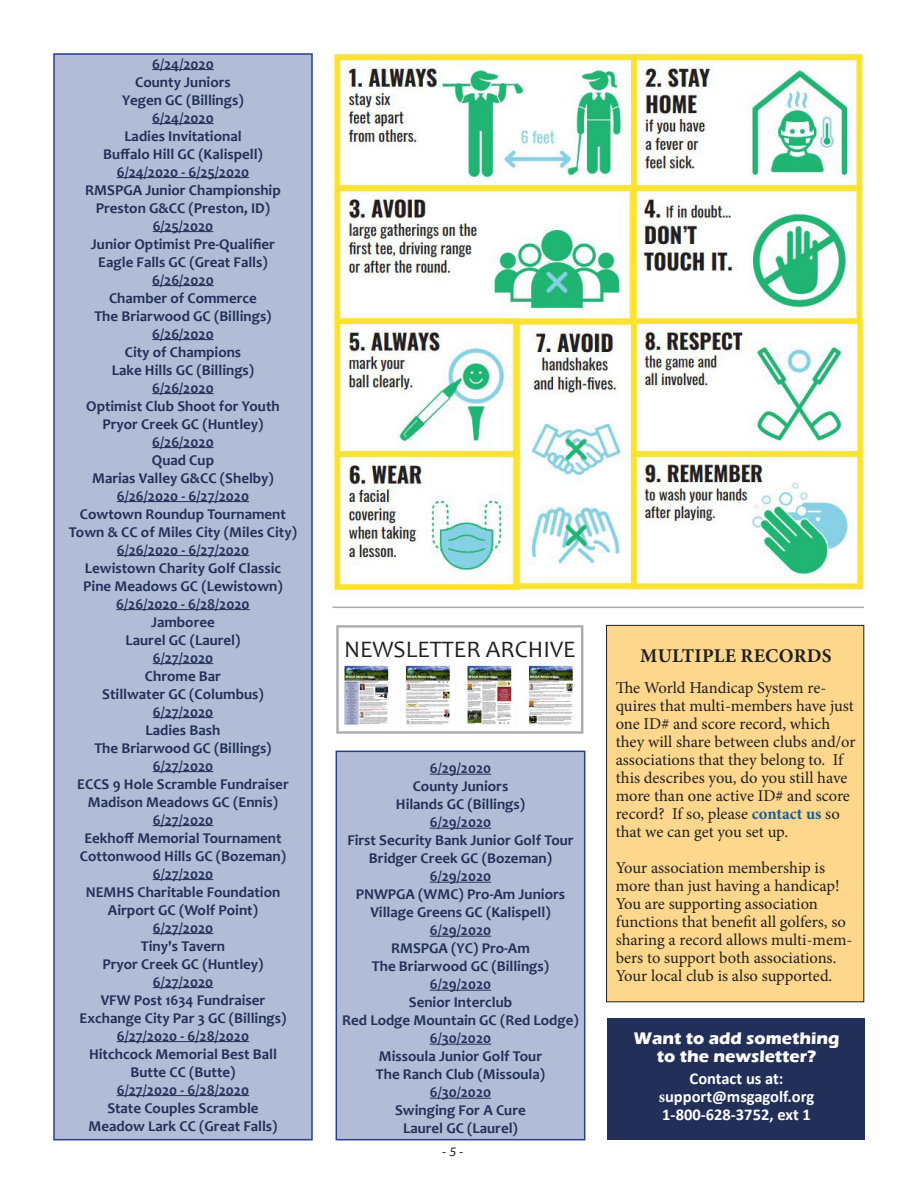
<style>
.page{position:relative;width:918px;height:1188px;background:#fff}
.page>*{position:absolute;margin:0;border:0;box-sizing:border-box;transform-origin:0 0}
.t1{font:23.7px "Candara";color:#231f20}
.t2{font:700 19.5px "Minion Pro";letter-spacing:.01em;color:#231f20}
.t3{font:700 17.25px "Eras ITC";color:#fff}
.t4{font:16.5px/18px "Minion Pro";letter-spacing:-.005em;color:#231f20}
.t5{font:700 16.5px "Calibri";color:#fff}
.t6{font:700 15px "Candara";color:#223059}
.t7{font:italic 13.5px "Calibri";color:#231f20}
.s1{font-weight:700;color:#175d9e}
.s2{font-family:"Minion Pro"}
</style>
<div class="page">
<div style="left:607px;top:1018px;width:258px;height:121px;background:#223059"></div>
<div style="left:336px;top:625px;width:247px;height:109px;border:2px solid #ababaf"></div>
<img style="left:342px;top:665px;width:232px;height:60px">
<hr style="left:333px;top:607px;width:531px;height:1px;background:#ababaf">
<div style="left:607px;top:625px;width:257px;height:377px;background:#fcd78c"></div>
<div style="left:606px;top:625px;width:258px;height:377px;border:1px solid #231f20"></div>
<div style="left:54px;top:54px;width:258px;height:1086px;background:#b3bcd6"></div>
<hr style="left:152px;top:69px;width:62px;height:1px;background:#223059">
<hr style="left:152px;top:123px;width:62px;height:1px;background:#223059">
<hr style="left:117px;top:177px;width:132px;height:1px;background:#223059">
<hr style="left:153px;top:231px;width:60px;height:1px;background:#223059">
<hr style="left:152px;top:285px;width:62px;height:1px;background:#223059">
<hr style="left:152px;top:339px;width:62px;height:1px;background:#223059">
<hr style="left:152px;top:393px;width:62px;height:1px;background:#223059">
<hr style="left:152px;top:447px;width:62px;height:1px;background:#223059">
<hr style="left:117px;top:501px;width:132px;height:1px;background:#223059">
<hr style="left:117px;top:555px;width:132px;height:1px;background:#223059">
<hr style="left:116px;top:609px;width:134px;height:1px;background:#223059">
<hr style="left:153px;top:663px;width:60px;height:1px;background:#223059">
<hr style="left:153px;top:717px;width:60px;height:1px;background:#223059">
<hr style="left:153px;top:771px;width:60px;height:1px;background:#223059">
<hr style="left:153px;top:825px;width:60px;height:1px;background:#223059">
<hr style="left:153px;top:879px;width:60px;height:1px;background:#223059">
<hr style="left:153px;top:933px;width:60px;height:1px;background:#223059">
<hr style="left:153px;top:987px;width:60px;height:1px;background:#223059">
<hr style="left:117px;top:1041px;width:132px;height:1px;background:#223059">
<hr style="left:117px;top:1095px;width:132px;height:1px;background:#223059">
<div style="left:53px;top:53px;width:260px;height:1087px;border:2px solid #253f8e"></div>
<img style="left:328px;top:52px;width:538px;height:542px">
<div style="left:336px;top:751px;width:249px;height:389px;background:#b3bcd6"></div>
<hr style="left:430px;top:774px;width:61px;height:1px;background:#223059">
<hr style="left:430px;top:828px;width:61px;height:1px;background:#223059">
<hr style="left:430px;top:882px;width:61px;height:1px;background:#223059">
<hr style="left:430px;top:936px;width:61px;height:1px;background:#223059">
<hr style="left:430px;top:990px;width:61px;height:1px;background:#223059">
<hr style="left:430px;top:1044px;width:61px;height:1px;background:#223059">
<hr style="left:430px;top:1098px;width:61px;height:1px;background:#223059">
<div style="left:336px;top:751px;width:249px;height:389px;border:2px solid #253f8e"></div>
<p class="t6" style="left:152px;top:54px;width:63px">6/24/2020</p>
<p class="t6" style="left:135px;top:72px;width:97px">County Juniors</p>
<p class="t6" style="left:122px;top:90px;width:123px">Yegen GC (Billings)</p>
<p class="t6" style="left:152px;top:108px;width:63px">6/24/2020</p>
<p class="t6" style="left:124px;top:126px;width:119px">Ladies Invitational</p>
<p class="t6" style="left:103px;top:144px;width:161px">Buffalo Hill GC (Kalispell)</p>
<p class="t6" style="left:117px;top:162px;width:134px">6/24/2020 - 6/25/2020</p>
<p class="t6" style="left:85px;top:180px;width:197px">RMSPGA Junior Championship</p>
<p class="t6" style="left:96px;top:198px;width:176px">Preston G&amp;CC (Preston, ID)</p>
<p class="t6" style="left:153px;top:216px;width:62px">6/25/2020</p>
<p class="t6" style="left:91px;top:234px;width:186px">Junior Optimist Pre-Qualifier</p>
<p class="t6" style="left:98px;top:252px;width:171px">Eagle Falls GC (Great Falls)</p>
<p class="t6" style="left:152px;top:270px;width:63px">6/26/2020</p>
<p class="t6" style="left:109px;top:288px;width:149px">Chamber of Commerce</p>
<p class="t6" style="left:94px;top:306px;width:179px">The Briarwood GC (Billings)</p>
<p class="t6" style="left:152px;top:324px;width:63px">6/26/2020</p>
<p class="t6" style="left:125px;top:342px;width:118px">City of Champions</p>
<p class="t6" style="left:112px;top:360px;width:144px">Lake Hills GC (Billings)</p>
<p class="t6" style="left:152px;top:378px;width:63px">6/26/2020</p>
<p class="t6" style="left:86px;top:396px;width:195px">Optimist Club Shoot for Youth</p>
<p class="t6" style="left:102px;top:414px;width:163px">Pryor Creek GC (Huntley)</p>
<p class="t6" style="left:152px;top:432px;width:63px">6/26/2020</p>
<p class="t6" style="left:152px;top:450px;width:64px">Quad Cup</p>
<p class="t6" style="left:92px;top:468px;width:183px">Marias Valley G&amp;CC (Shelby)</p>
<p class="t6" style="left:117px;top:486px;width:134px">6/26/2020 - 6/27/2020</p>
<p class="t6" style="left:80px;top:504px;width:208px">Cowtown Roundup Tournament</p>
<p class="t6" style="left:69px;top:522px;width:230px">Town &amp; CC of Miles City (Miles City)</p>
<p class="t6" style="left:117px;top:540px;width:134px">6/26/2020 - 6/27/2020</p>
<p class="t6" style="left:85px;top:558px;width:198px">Lewistown Charity Golf Classic</p>
<p class="t6" style="left:83px;top:576px;width:201px">Pine Meadows GC (Lewistown)</p>
<p class="t6" style="left:116px;top:594px;width:135px">6/26/2020 - 6/28/2020</p>
<p class="t6" style="left:151px;top:612px;width:65px">Jamboree</p>
<p class="t6" style="left:126px;top:630px;width:116px">Laurel GC (Laurel)</p>
<p class="t6" style="left:153px;top:648px;width:62px">6/27/2020</p>
<p class="t6" style="left:145px;top:666px;width:78px">Chrome Bar</p>
<p class="t6" style="left:102px;top:684px;width:163px">Stillwater GC (Columbus)</p>
<p class="t6" style="left:153px;top:702px;width:62px">6/27/2020</p>
<p class="t6" style="left:146px;top:720px;width:76px">Ladies Bash</p>
<p class="t6" style="left:94px;top:738px;width:179px">The Briarwood GC (Billings)</p>
<p class="t6" style="left:153px;top:756px;width:62px">6/27/2020</p>
<p class="t6" style="left:77px;top:774px;width:213px">ECCS 9 Hole Scramble Fundraiser</p>
<p class="t6" style="left:88px;top:792px;width:192px">Madison Meadows GC (Ennis)</p>
<p class="t6" style="left:153px;top:810px;width:62px">6/27/2020</p>
<p class="t6" style="left:84px;top:828px;width:199px">Eekhoff Memorial Tournament</p>
<p class="t6" style="left:80px;top:846px;width:208px">Cottonwood Hills GC (Bozeman)</p>
<p class="t6" style="left:153px;top:864px;width:62px">6/27/2020</p>
<p class="t6" style="left:86px;top:882px;width:196px">NEMHS Charitable Foundation</p>
<p class="t6" style="left:108px;top:900px;width:152px">Airport GC (Wolf Point)</p>
<p class="t6" style="left:153px;top:918px;width:62px">6/27/2020</p>
<p class="t6" style="left:141px;top:936px;width:86px">Tiny's Tavern</p>
<p class="t6" style="left:102px;top:954px;width:163px">Pryor Creek GC (Huntley)</p>
<p class="t6" style="left:153px;top:972px;width:62px">6/27/2020</p>
<p class="t6" style="left:101px;top:990px;width:166px">VFW Post 1634 Fundraiser</p>
<p class="t6" style="left:80px;top:1008px;width:208px">Exchange City Par 3 GC (Billings)</p>
<p class="t6" style="left:117px;top:1026px;width:134px">6/27/2020 - 6/28/2020</p>
<p class="t6" style="left:89px;top:1044px;width:189px">Hitchcock Memorial Best Ball</p>
<p class="t6" style="left:131px;top:1062px;width:106px">Butte CC (Butte)</p>
<p class="t6" style="left:117px;top:1080px;width:134px">6/27/2020 - 6/28/2020</p>
<p class="t6" style="left:107px;top:1098px;width:153px">State Couples Scramble</p>
<p class="t6" style="left:88px;top:1116px;width:191px">Meadow Lark CC (Great Falls)</p>
<p class="t1" style="left:344px;top:634px;width:233px">NEWSLETTER ARCHIVE</p>
<p class="t2" style="left:640px;top:642px;width:193px">MULTIPLE RECORDS</p>
<p class="t4" style="left:616px;top:679px;width:241px">The World Handicap System re&shy;quires that multi-members have just one ID# and score record, which they will share between clubs and/or associations that they belong to. If this describes you, do you still have more than one active ID# and score record? If so, please <span class="s1">contact us</span> so that we can get you set up.</p>
<p class="t4" style="left:616px;top:859px;width:238px">Your association membership is more than just having a handicap!<br>You are supporting association functions that benefit all golfers, so sharing a record allows multi-mem&shy;bers to support both associations.<br>Your local club is also supported.</p>
<p class="t6" style="left:430px;top:759px;width:63px">6/29/2020</p>
<p class="t6" style="left:413px;top:777px;width:97px">County Juniors</p>
<p class="t6" style="left:396px;top:795px;width:131px">Hilands GC (Billings)</p>
<p class="t6" style="left:430px;top:813px;width:63px">6/29/2020</p>
<p class="t6" style="left:347px;top:831px;width:228px">First Security Bank Junior Golf Tour</p>
<p class="t6" style="left:369px;top:849px;width:185px">Bridger Creek GC (Bozeman)</p>
<p class="t6" style="left:430px;top:867px;width:63px">6/29/2020</p>
<p class="t6" style="left:356px;top:885px;width:211px">PNWPGA (WMC) Pro-Am Juniors</p>
<p class="t6" style="left:370px;top:903px;width:182px">Village Greens GC (Kalispell)</p>
<p class="t6" style="left:430px;top:921px;width:63px">6/29/2020</p>
<p class="t6" style="left:391px;top:939px;width:140px">RMSPGA (YC) Pro-Am</p>
<p class="t6" style="left:372px;top:957px;width:179px">The Briarwood GC (Billings)</p>
<p class="t6" style="left:430px;top:975px;width:63px">6/29/2020</p>
<p class="t6" style="left:409px;top:993px;width:105px">Senior Interclub</p>
<p class="t6" style="left:342px;top:1011px;width:238px">Red Lodge Mountain GC (Red Lodge)</p>
<p class="t6" style="left:430px;top:1029px;width:63px">6/30/2020</p>
<p class="t6" style="left:379px;top:1047px;width:165px">Missoula Junior Golf Tour</p>
<p class="t6" style="left:376px;top:1065px;width:171px">The Ranch Club (Missoula)</p>
<p class="t6" style="left:430px;top:1083px;width:63px">6/30/2020</p>
<p class="t6" style="left:395px;top:1101px;width:132px">Swinging For A Cure</p>
<p class="t6" style="left:403px;top:1119px;width:116px">Laurel GC (Laurel)</p>
<p class="t3" style="left:633px;top:1028px;width:208px">Want to add something</p>
<p class="t3" style="left:657px;top:1046px;width:161px">to the newsletter?</p>
<p class="t5" style="left:690px;top:1067px;width:95px">Contact us at:</p>
<p class="t5" style="left:659px;top:1085px;width:157px"><span class="s2">s</span>upport@msgagolf.org</p>
<p class="t5" style="left:662px;top:1103px;width:150px">1-800-628-3752, ext 1</p>
<p class="t7" style="left:442px;top:1142px;width:23px">- 5 -</p>
</div>
